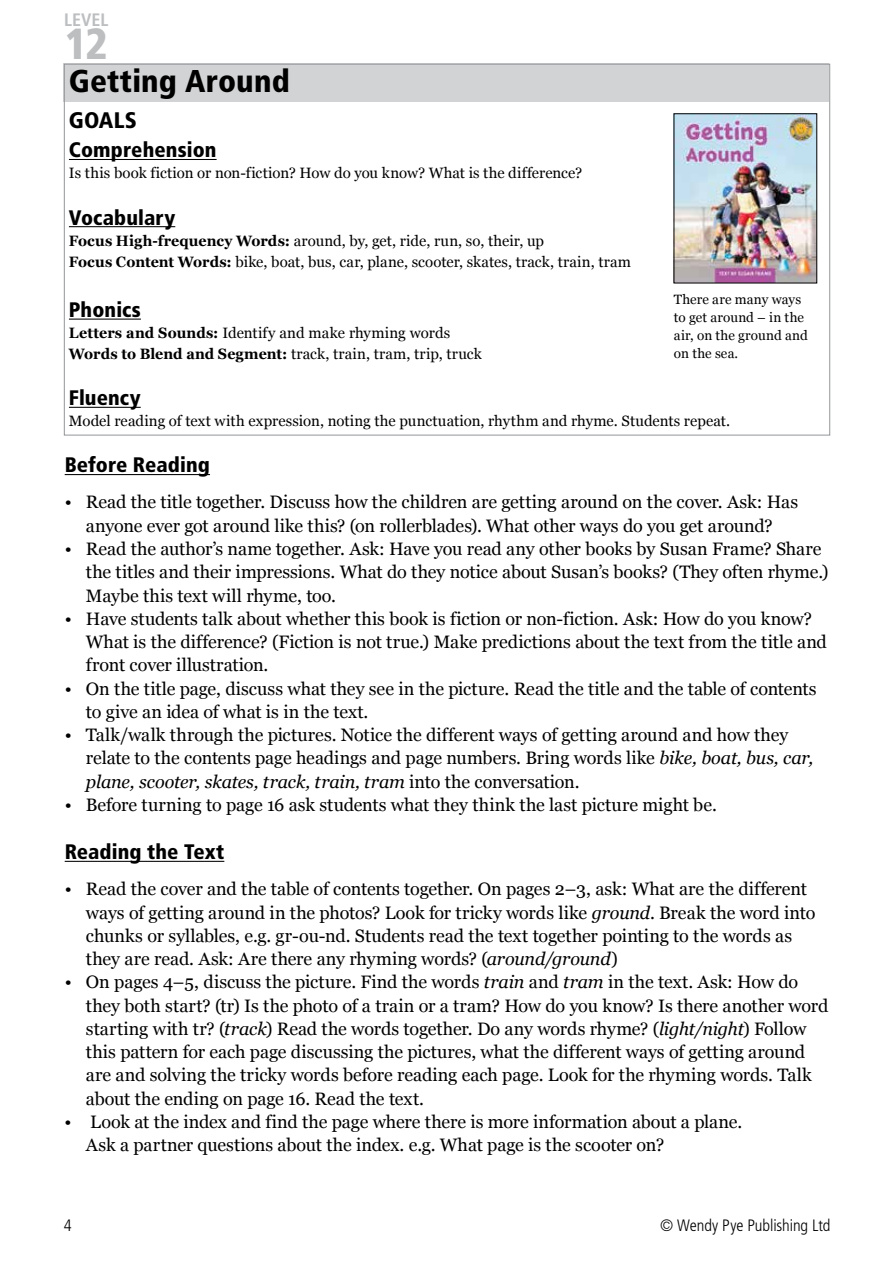
<style>
.page{position:relative;width:893px;height:1263px;background:#fff}
.page>*{position:absolute;margin:0;border:0;box-sizing:border-box;transform-origin:0 0}
.t1{font:900 condensed 43.5px "Frutiger";color:#bcbec0}
.t2{font:900 condensed 31.5px "Frutiger";letter-spacing:.005em;color:#000}
.t3{font:900 condensed 22.5px "Frutiger";letter-spacing:.005em;color:#000}
.t4{font:900 condensed 21px "Frutiger";letter-spacing:.005em;color:#000}
.t5{font:18px/23.2px "Georgia";letter-spacing:-.005em;color:#000}
.t6{font:700 condensed 18px "Frutiger";letter-spacing:.005em;color:#bcbec0}
.t7{font:300 condensed 16.5px "Frutiger";letter-spacing:-.005em;color:#000}
.t8{font:15px/21px "Georgia";letter-spacing:.005em;color:#000}
.t9{font:13.5px/18px "Georgia";letter-spacing:.01em;color:#000}
.s1{font-weight:700}
.s2{font-style:italic}
</style>
<div class="page">
<div style="left:63px;top:64px;width:766px;height:38px;background:#d1d3d4"></div>
<hr style="left:69px;top:159px;width:148px;height:1px;background:#000">
<hr style="left:69px;top:226px;width:106px;height:1px;background:#000">
<hr style="left:69px;top:319px;width:72px;height:1px;background:#000">
<hr style="left:69px;top:407px;width:72px;height:1px;background:#000">
<hr style="left:65px;top:474px;width:145px;height:1px;background:#000">
<hr style="left:65px;top:861px;width:159px;height:1px;background:#000">
<img style="left:676px;top:116px;width:139px;height:165px">
<p class="t6" style="left:64px;top:9px;width:46px">LEVEL</p>
<h1 class="t1" style="left:65px;top:18px;width:45px">12</h1>
<h2 class="t2" style="left:69px;top:63px;width:222px">Getting Around</h2>
<p class="t3" style="left:69px;top:107px;width:69px">GOALS</p>
<p class="t4" style="left:69px;top:137px;width:149px">Comprehension</p>
<p class="t8" style="left:69px;top:163px;width:515px">Is this book fiction or non-fiction? How do you know? What is the difference?</p>
<p class="t4" style="left:69px;top:205px;width:108px">Vocabulary</p>
<p class="t8" style="left:69px;top:230px;width:564px"><span class="s1">Focus High-frequency Words:</span> around, by, get, ride, run, so, their, up<br><span class="s1">Focus Content Words:</span> bike, boat, bus, car, plane, scooter, skates, track, train, tram</p>
<p class="t4" style="left:69px;top:297px;width:73px">Phonics</p>
<p class="t8" style="left:69px;top:322px;width:414px"><span class="s1">Letters and Sounds:</span> Identify and make rhyming words<br><span class="s1">Words to Blend and Segment:</span> track, train, tram, trip, truck</p>
<p class="t4" style="left:69px;top:385px;width:73px">Fluency</p>
<p class="t8" style="left:69px;top:410px;width:663px">Model reading of text with expression, noting the punctuation, rhythm and rhyme. Students repeat.</p>
<p class="t9" style="left:674px;top:291px;width:135px">There are many ways to get around – in the air, on the ground and on the sea.</p>
<p class="t4" style="left:65px;top:452px;width:147px">Before Reading</p>
<p class="t5" style="left:65px;top:491px;width:735px;text-align:center">• Read the title together. Discuss how the children are getting around on the cover. Ask: Has anyone ever got around like this? (on rollerblades). What other ways do you get around?</p>
<p class="t5" style="left:86px;top:537px;width:744px;text-indent:-21px">• Read the author’s name together. Ask: Have you read any other books by Susan Frame? Share the titles and their impressions. What do they notice about Susan’s books? (They often rhyme.)<br>Maybe this text will rhyme, too.</p>
<p class="t5" style="left:86px;top:607px;width:742px;text-indent:-21px">• Have students talk about whether this book is fiction or non-fiction. Ask: How do you know?<br>What is the difference? (Fiction is not true.) Make predictions about the text from the title and front cover illustration.</p>
<p class="t5" style="left:86px;top:677px;width:732px;text-indent:-21px">• On the title page, discuss what they see in the picture. Read the title and the table of contents to give an idea of what is in the text.</p>
<p class="t5" style="left:86px;top:723px;width:729px;text-indent:-21px">• Talk/walk through the pictures. Notice the different ways of getting around and how they relate to the contents page headings and page numbers. Bring words like <span class="s2">bike, boat, bus, car, plane, scooter, skates, track, train, tram</span> into the conversation.</p>
<p class="t5" style="left:65px;top:793px;width:654px">• Before turning to page 16 ask students what they think the last picture might be.</p>
<p class="t4" style="left:65px;top:839px;width:161px">Reading the Text</p>
<p class="t5" style="left:86px;top:877px;width:731px;text-indent:-21px">• Read the cover and the table of contents together. On pages 2–3, ask: What are the different ways of getting around in the photos? Look for tricky words like <span class="s2">ground</span>. Break the word into chunks or syllables, e.g. gr-ou-nd. Students read the text together pointing to the words as they are read. Ask: Are there any rhyming words? (<span class="s2">around/ground</span>)</p>
<p class="t5" style="left:86px;top:970px;width:744px;text-indent:-21px">• On pages 4–5, discuss the picture. Find the words <span class="s2">train</span> and <span class="s2">tram</span> in the text. Ask: How do they both start? (tr) Is the photo of a train or a tram? How do you know? Is there another word starting with tr? (<span class="s2">track</span>) Read the words together. Do any words rhyme? (<span class="s2">light/night</span>) Follow this pattern for each page discussing the pictures, what the different ways of getting around are and solving the tricky words before reading each page. Look for the rhyming words. Talk about the ending on page 16. Read the text.</p>
<p class="t5" style="left:86px;top:1110px;width:658px;text-indent:-21px">• Look at the index and find the page where there is more information about a plane.<br>Ask a partner questions about the index. e.g. What page is the scooter on?</p>
<p class="t7" style="left:64px;top:1215px;width:9px">4</p>
<p class="t7" style="left:660px;top:1215px;width:172px">© Wendy Pye Publishing Ltd</p>
</div>
